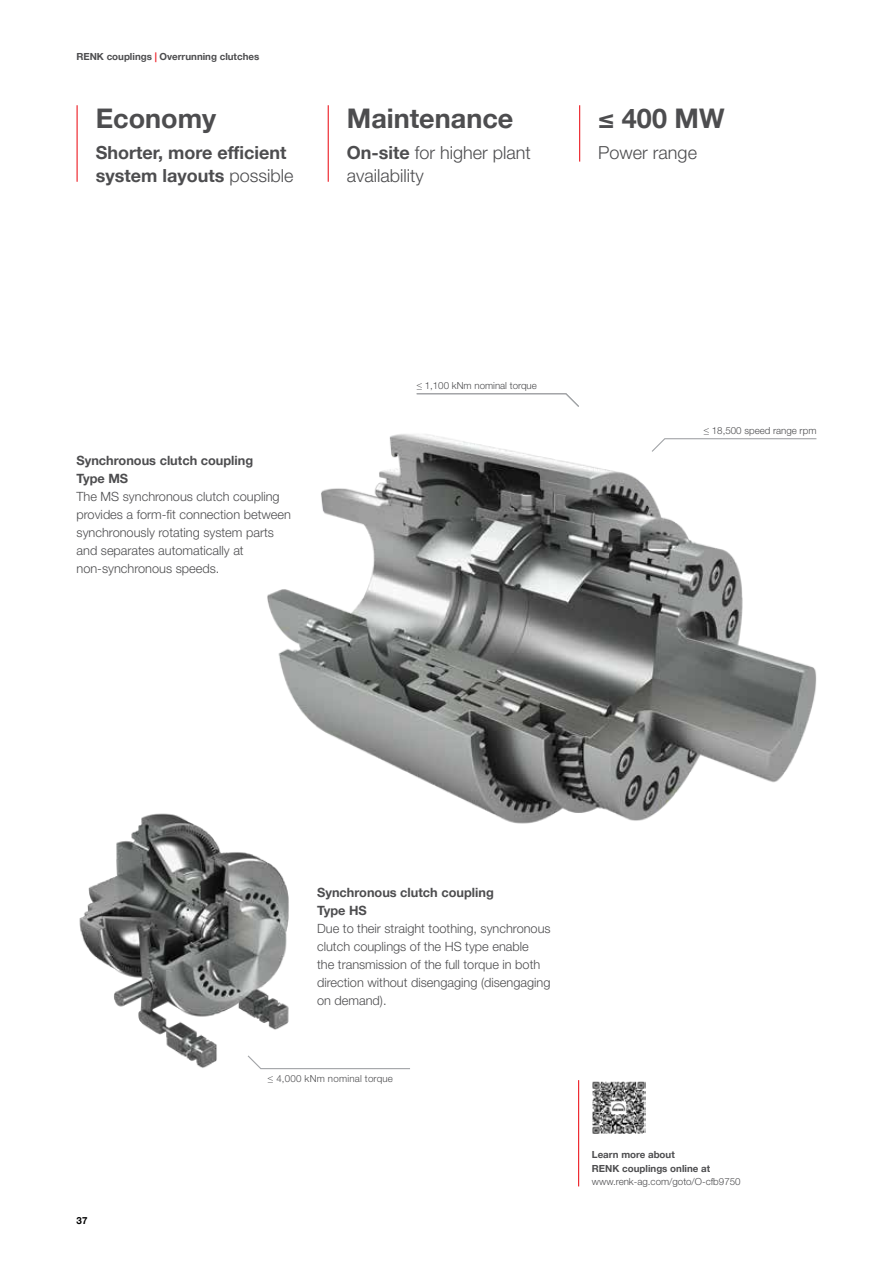
<style>
.page{position:relative;width:893px;height:1263px;background:#fff}
.page>*{position:absolute;margin:0;border:0;box-sizing:border-box;transform-origin:0 0}
.t1{font:700 27px "Helvetica Neue LT Pro";color:#4d4d4f}
.t2{font:300 18px/22.5px "Helvetica Neue LT";color:#4d4d4f}
.t3{font:700 18px/22.5px "Helvetica Neue LT Pro";color:#4d4d4f}
.t4{font:300 12.75px/18px "Helvetica Neue LT";color:#4d4d4f}
.t5{font:700 12.75px/18px "Helvetica Neue LT Pro";color:#4d4d4f}
.t6{font:300 9.75px "Helvetica Neue LT";color:#4d4d4f}
.t7{font:700 9.75px/13.5px "Helvetica Neue LT Pro";color:#4d4d4f}
.t8{font:300 9.75px "Helvetica Neue LT";letter-spacing:.02em;color:#4d4d4f}
.t9{font:700 9.75px "Helvetica Neue LT Pro";color:#000}
.s1{color:#ed1d24}
.s2{font-family:"Helvetica Neue LT";font-weight:300}
.s3{font-family:"Helvetica Neue LT Pro";font-weight:700}
</style>
<div class="page">
<img style="left:267px;top:434px;width:550px;height:390px">
<img style="left:79px;top:810px;width:237px;height:258px">
<svg style="left:650px;top:438px;width:167px;height:15px"></svg>
<hr style="left:579px;top:105px;width:1px;height:57px;background:#ed1d24">
<hr style="left:328px;top:105px;width:1px;height:77px;background:#ed1d24">
<hr style="left:77px;top:105px;width:1px;height:77px;background:#ed1d24">
<hr style="left:578px;top:1080px;width:1px;height:106px;background:#ed1d24">
<img style="left:592px;top:1081px;width:53px;height:53px">
<svg style="left:416px;top:393px;width:163px;height:14px"></svg>
<svg style="left:246px;top:1054px;width:164px;height:16px"></svg>
<p class="t7" style="left:76px;top:50px;width:184px">RENK couplings <span class="s1">|</span> Overrunning clutches</p>
<h1 class="t1" style="left:96px;top:101px;width:122px">Economy</h1>
<h2 class="t3" style="left:96px;top:141px;width:199px">Shorter, more efficient system layouts <span class="s2">possible</span></h2>
<h1 class="t1" style="left:347px;top:101px;width:168px">Maintenance</h1>
<h2 class="t2" style="left:347px;top:141px;width:186px"><span class="s3">On-site</span> for higher plant availability</h2>
<h1 class="t1" style="left:598px;top:101px;width:128px">≤ 400 MW</h1>
<h2 class="t2" style="left:598px;top:141px;width:100px">Power range</h2>
<p class="t5" style="left:77px;top:451px;width:178px">Synchronous clutch coupling<br>Type MS</p>
<p class="t4" style="left:77px;top:487px;width:216px">The MS synchronous clutch coupling provides a form-fit connection between synchronously rotating system parts and separates automatically at non-synchronous speeds.</p>
<p class="t6" style="left:417px;top:379px;width:122px">≤ 1,100 kNm nominal torque</p>
<p class="t6" style="left:704px;top:424px;width:114px">≤ 18,500 speed range rpm</p>
<p class="t9" style="left:77px;top:1215px;width:13px">37</p>
<p class="t5" style="left:317px;top:883px;width:178px">Synchronous clutch coupling<br>Type HS</p>
<p class="t4" style="left:317px;top:919px;width:235px">Due to their straight toothing, synchronous clutch couplings of the HS type enable<br>the transmission of the full torque in both direction without disengaging (disengaging on demand).</p>
<p class="t8" style="left:268px;top:1072px;width:127px">≤ 4,000 kNm nominal torque</p>
<p class="t7" style="left:592px;top:1148px;width:120px">Learn more about<br>RENK couplings online at</p>
<p class="t6" style="left:592px;top:1176px;width:150px">www.renk-ag.com/goto/O-cfb9750</p>
</div>
